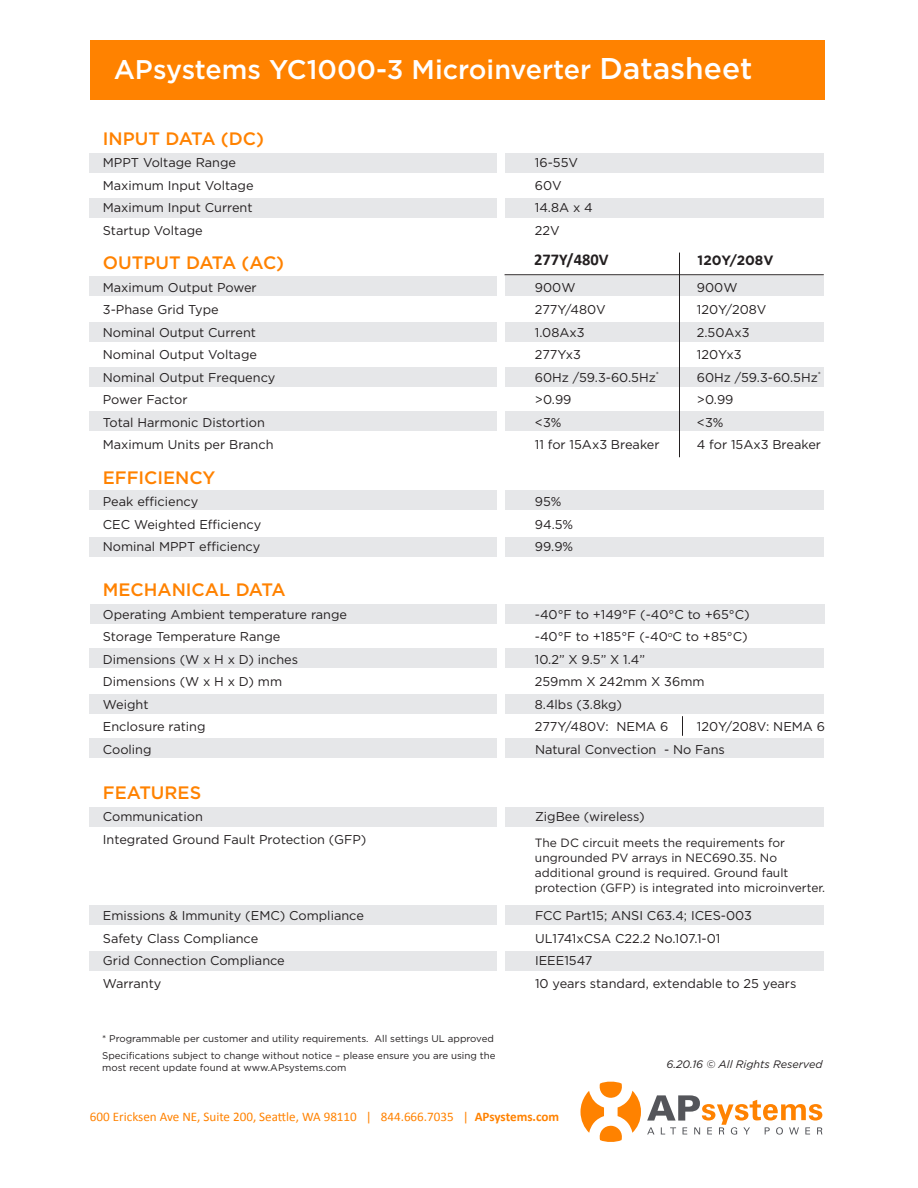
<style>
.page{position:relative;width:918px;height:1188px;background:#fff}
.page>*{position:absolute;margin:0;border:0;box-sizing:border-box;transform-origin:0 0}
.t1{font:500 27px "Gotham";color:#fff}
.t2{font:500 18px "Gotham";color:#ff8200}
.t3{font:700 16.5px "Calibri";color:#231f20}
.t4{font:700 13.5px "Gotham";color:#231f20}
.t5{font:13.05px "Calibri";color:#ff8200}
.t6{font:12.75px "Gotham";color:#231f20}
.t7{font:12px/15px "Gotham";color:#231f20}
.t8{font:italic 10.8px "Gotham";color:#231f20}
.t9{font:9.75px/11.7px "Gotham";color:#231f20}
.s1{font-size:30px}
.s2{font-weight:700}
</style>
<div class="page">
<div style="left:89px;top:951px;width:735px;height:20px;background:#e6e7e9"></div>
<div style="left:89px;top:905px;width:735px;height:20px;background:#e6e7e9"></div>
<div style="left:89px;top:490px;width:735px;height:20px;background:#e6e7e9"></div>
<div style="left:90px;top:40px;width:734px;height:59px;background:#ff8200"></div>
<div style="left:89px;top:153px;width:735px;height:20px;background:#e6e7e9"></div>
<div style="left:89px;top:198px;width:735px;height:20px;background:#e6e7e9"></div>
<div style="left:89px;top:276px;width:735px;height:20px;background:#e6e7e9"></div>
<div style="left:89px;top:322px;width:735px;height:20px;background:#e6e7e9"></div>
<div style="left:89px;top:368px;width:735px;height:19px;background:#e6e7e9"></div>
<div style="left:89px;top:412px;width:735px;height:19px;background:#e6e7e9"></div>
<div style="left:89px;top:537px;width:735px;height:19px;background:#e6e7e9"></div>
<div style="left:90px;top:604px;width:734px;height:19px;background:#e6e7e9"></div>
<div style="left:89px;top:648px;width:735px;height:20px;background:#e6e7e9"></div>
<div style="left:89px;top:694px;width:735px;height:20px;background:#e6e7e9"></div>
<div style="left:89px;top:738px;width:735px;height:20px;background:#e6e7e9"></div>
<div style="left:89px;top:808px;width:735px;height:19px;background:#e6e7e9"></div>
<div style="left:497px;top:133px;width:7px;height:1000px;background:#fff"></div>
<hr style="left:679px;top:253px;width:1px;height:204px;background:#231f20">
<hr style="left:505px;top:274px;width:319px;height:1px;background:#231f20">
<svg style="left:682px;top:716px;width:1px;height:20px"></svg>
<svg style="left:580px;top:1081px;width:61px;height:61px"></svg>
<svg style="left:647px;top:1095px;width:175px;height:40px"></svg>
<p class="t1" style="left:114px;top:55px;width:640px">APsystems YC1000-3 Microinverter <span class="s1">Datasheet</span></p>
<p class="t2" style="left:103px;top:128px;width:163px">INPUT DATA (DC)</p>
<p class="t6" style="left:103px;top:156px;width:135px">MPPT Voltage Range</p>
<p class="t6" style="left:535px;top:156px;width:45px">16-55V</p>
<p class="t6" style="left:103px;top:178px;width:152px">Maximum Input Voltage</p>
<p class="t6" style="left:535px;top:178px;width:28px">60V</p>
<p class="t6" style="left:103px;top:201px;width:151px">Maximum Input Current</p>
<p class="t6" style="left:535px;top:201px;width:59px">14.8A x 4</p>
<p class="t6" style="left:103px;top:223px;width:101px">Startup Voltage</p>
<p class="t6" style="left:535px;top:223px;width:26px">22V</p>
<p class="t2" style="left:103px;top:253px;width:183px">OUTPUT DATA (AC)</p>
<p class="t6" style="left:103px;top:280px;width:155px">Maximum Output Power</p>
<p class="t6" style="left:535px;top:280px;width:42px">900W</p>
<p class="t6" style="left:697px;top:280px;width:42px">900W</p>
<p class="t6" style="left:103px;top:303px;width:118px">3-Phase Grid Type</p>
<p class="t6" style="left:535px;top:303px;width:72px">277Y/480V</p>
<p class="t6" style="left:697px;top:303px;width:71px">120Y/208V</p>
<p class="t6" style="left:103px;top:325px;width:155px">Nominal Output Current</p>
<p class="t6" style="left:535px;top:325px;width:51px">1.08Ax3</p>
<p class="t6" style="left:697px;top:325px;width:54px">2.50Ax3</p>
<p class="t6" style="left:103px;top:348px;width:156px">Nominal Output Voltage</p>
<p class="t6" style="left:535px;top:348px;width:48px">277Yx3</p>
<p class="t6" style="left:697px;top:348px;width:46px">120Yx3</p>
<p class="t6" style="left:103px;top:370px;width:174px">Nominal Output Frequency</p>
<p class="t6" style="left:535px;top:370px;width:126px">60Hz /59.3-60.5Hz<sup>*</sup></p>
<p class="t6" style="left:697px;top:370px;width:126px">60Hz /59.3-60.5Hz<sup>*</sup></p>
<p class="t6" style="left:103px;top:393px;width:86px">Power Factor</p>
<p class="t6" style="left:535px;top:393px;width:38px">&gt;0.99</p>
<p class="t6" style="left:697px;top:393px;width:38px">&gt;0.99</p>
<p class="t6" style="left:103px;top:415px;width:164px">Total Harmonic Distortion</p>
<p class="t6" style="left:535px;top:415px;width:28px">&lt;3%</p>
<p class="t6" style="left:697px;top:415px;width:28px">&lt;3%</p>
<p class="t6" style="left:103px;top:438px;width:172px">Maximum Units per Branch</p>
<p class="t6" style="left:535px;top:438px;width:126px">11 for 15Ax3 Breaker</p>
<p class="t6" style="left:697px;top:438px;width:126px">4 for 15Ax3 Breaker</p>
<p class="t2" style="left:103px;top:467px;width:114px">EFFICIENCY</p>
<p class="t6" style="left:103px;top:495px;width:97px">Peak efficiency</p>
<p class="t6" style="left:535px;top:495px;width:28px">95%</p>
<p class="t6" style="left:103px;top:517px;width:160px">CEC Weighted Efficiency</p>
<p class="t6" style="left:535px;top:517px;width:40px">94.5%</p>
<p class="t6" style="left:103px;top:540px;width:159px">Nominal MPPT efficiency</p>
<p class="t6" style="left:535px;top:540px;width:40px">99.9%</p>
<p class="t2" style="left:103px;top:580px;width:184px">MECHANICAL DATA</p>
<p class="t6" style="left:103px;top:607px;width:246px">Operating Ambient temperature range</p>
<p class="t6" style="left:535px;top:607px;width:216px">-40°F to +149°F (-40°C to +65°C)</p>
<p class="t6" style="left:103px;top:630px;width:179px">Storage Temperature Range</p>
<p class="t6" style="left:535px;top:630px;width:214px">-40°F to +185°F (-40<sup>o</sup>C to +85°C)</p>
<p class="t6" style="left:103px;top:652px;width:197px">Dimensions (W x H x D) inches</p>
<p class="t6" style="left:535px;top:652px;width:112px">10.2” X 9.5” X 1.4”</p>
<p class="t6" style="left:103px;top:675px;width:181px">Dimensions (W x H x D) mm</p>
<p class="t6" style="left:535px;top:675px;width:171px">259mm X 242mm X 36mm</p>
<p class="t6" style="left:103px;top:697px;width:47px">Weight</p>
<p class="t6" style="left:535px;top:697px;width:89px">8.4lbs (3.8kg)</p>
<p class="t6" style="left:103px;top:720px;width:104px">Enclosure rating</p>
<p class="t6" style="left:535px;top:720px;width:135px">277Y/480V: NEMA 6</p>
<p class="t6" style="left:697px;top:720px;width:130px">120Y/208V: NEMA 6</p>
<p class="t6" style="left:103px;top:742px;width:50px">Cooling</p>
<p class="t6" style="left:535px;top:742px;width:191px">Natural Convection - No Fans</p>
<p class="t2" style="left:103px;top:782px;width:100px">FEATURES</p>
<p class="t6" style="left:103px;top:810px;width:102px">Communication</p>
<p class="t6" style="left:535px;top:810px;width:111px">ZigBee (wireless)</p>
<p class="t6" style="left:103px;top:832px;width:265px">Integrated Ground Fault Protection (GFP)</p>
<p class="t3" style="left:534px;top:249px;width:76px">277Y/480V</p>
<p class="t4" style="left:698px;top:252px;width:77px">120Y/208V</p>
<p class="t7" style="left:535px;top:835px;width:292px">The DC circuit meets the requirements for ungrounded PV arrays in NEC690.35. No additional ground is required. Ground fault protection (GFP) is integrated into microinverter.</p>
<p class="t6" style="left:103px;top:909px;width:263px">Emissions &amp; Immunity (EMC) Compliance</p>
<p class="t6" style="left:535px;top:909px;width:218px">FCC Part15; ANSI C63.4; ICES-003</p>
<p class="t6" style="left:103px;top:931px;width:157px">Safety Class Compliance</p>
<p class="t6" style="left:535px;top:931px;width:187px">UL1741xCSA C22.2 No.107.1-01</p>
<p class="t6" style="left:103px;top:954px;width:183px">Grid Connection Compliance</p>
<p class="t6" style="left:535px;top:954px;width:59px">IEEE1547</p>
<p class="t6" style="left:103px;top:976px;width:60px">Warranty</p>
<p class="t6" style="left:535px;top:976px;width:263px">10 years standard, extendable to 25 years</p>
<p class="t9" style="left:102px;top:1032px;width:393px">* Programmable per customer and utility requirements. All settings UL approved</p>
<p class="t9" style="left:102px;top:1050px;width:395px">Specifications subject to change without notice – please ensure you are using the most recent update found at www.APsystems.com</p>
<p class="t5" style="left:90px;top:1109px;width:471px">600 Ericksen Ave NE, Suite 200, Seattle, WA 98110 | 844.666.7035 | <span class="s2">APsystems.com</span></p>
<p class="t8" style="left:667px;top:1058px;width:158px">6.20.16 © All Rights Reserved</p>
</div>
